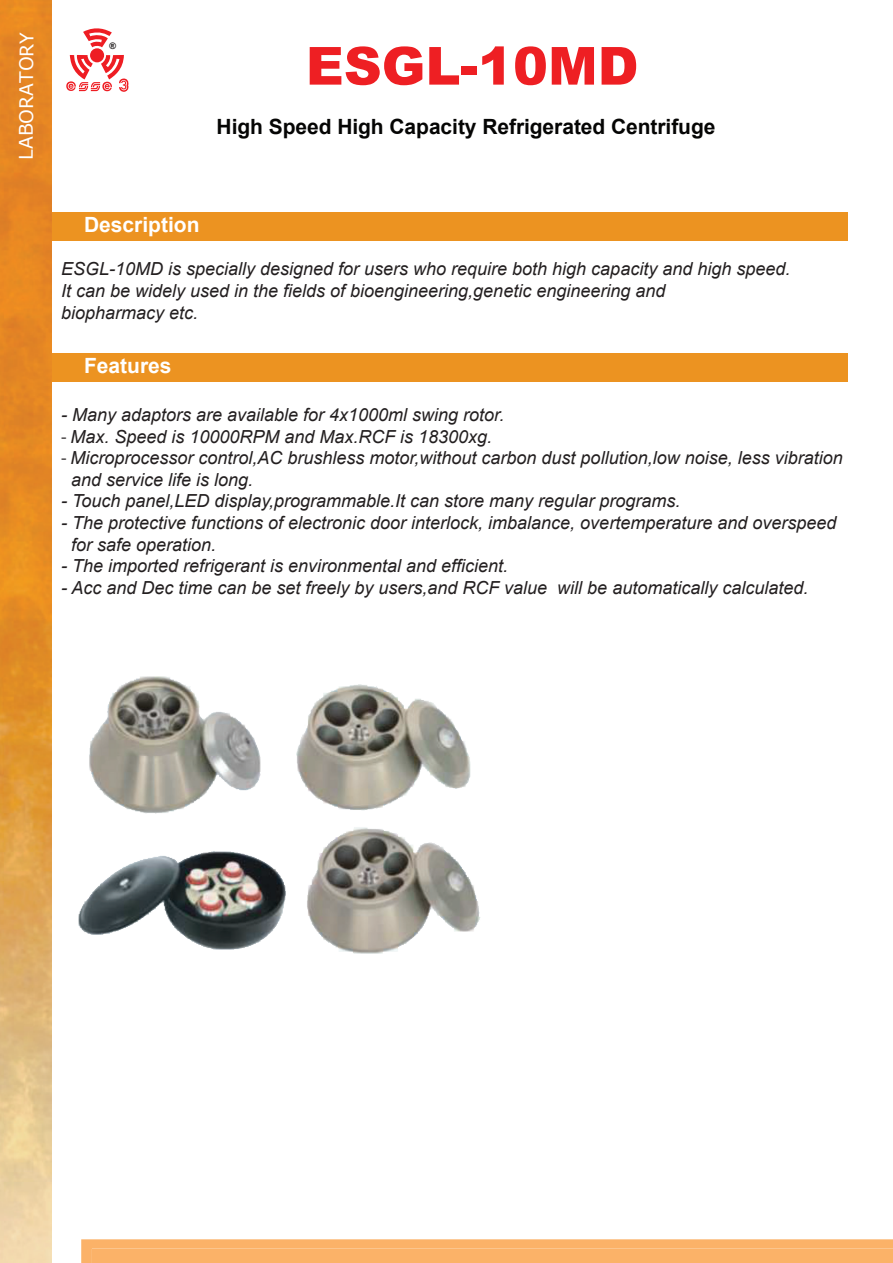
<style>
.page{position:relative;width:893px;height:1263px;background:#fff}
.page>*{position:absolute;margin:0;border:0;box-sizing:border-box;transform-origin:0 0}
.t1{font:900 52.5px "Arial";color:#ee1f23}
.t2{font:700 21px "Arial";letter-spacing:-.005em;color:#050504}
.t3{font:700 21px "Arial";color:#fff}
.t4{font:18.75px "Myriad Pro";color:#fff}
.t5{font:18.75px "Verdana";letter-spacing:-.01em;color:#fff}
.t6{font:italic 18px/21.6px "Arial";color:#231f20}
.t7{font:900 9px "Arial";color:#231f20}
.s1{font-family:"Myriad Pro";font-style:normal}
</style>
<div class="page">
<div style="left:0;top:213px;width:847px;height:28px;background:#ec9321"></div>
<div style="left:90px;top:48px;width:14px;height:14px;background:#ee1d23;border-radius:50%"></div>
<svg style="left:83px;top:28px;width:29px;height:19px"></svg>
<svg style="left:66px;top:55px;width:63px;height:37px"></svg>
<div style="left:0;top:354px;width:847px;height:28px;background:#ec9321"></div>
<img style="left:0;top:0;width:52px;height:1263px">
<svg style="left:81px;top:1239px;width:812px;height:24px;background:#fbb670"></svg>
<div style="left:92px;top:1249px;width:801px;height:14px;background:#fbb268"></div>
<img style="left:78px;top:676px;width:402px;height:278px">
<p class="t5" style="left:13px;top:160px;width:129px;rotate:-90deg">LABORATORY</p>
<p class="t4" style="left:14px;top:242px;width:183px;rotate:-90deg">OPHTALMOLOGY / ENT</p>
<p class="t7" style="left:109px;top:40px;width:9px">®</p>
<h1 class="t1" style="left:306px;top:28px;width:334px">ESGL-10MD</h1>
<p class="t2" style="left:217px;top:112px;width:500px">High Speed High Capacity Refrigerated Centrifuge</p>
<p class="t3" style="left:84px;top:210px;width:117px">Description</p>
<p class="t6" style="left:61px;top:259px;width:731px">ESGL-10MD is specially designed for users who require both high capacity and high speed.<br>It can be widely used in the fields of bioengineering,genetic engineering and<br>biopharmacy etc.</p>
<p class="t3" style="left:84px;top:351px;width:89px">Features</p>
<p class="t6" style="left:61px;top:404px;width:445px">- Many adaptors are available for 4x1000ml swing rotor.</p>
<p class="t6" style="left:61px;top:426px;width:433px"><span class="s1">-</span> Max. Speed is 10000RPM and Max.RCF is 18300xg.</p>
<p class="t6" style="left:71px;top:447px;width:773px;text-indent:-10px"><span class="s1">-</span> Microprocessor control,AC brushless motor,without carbon dust pollution,low noise, less vibration and service life is long.</p>
<p class="t6" style="left:61px;top:491px;width:621px">- Touch panel,LED display,programmable.It can store many regular programs.</p>
<p class="t6" style="left:71px;top:512px;width:767px;text-indent:-10px">- The protective functions of electronic door interlock, imbalance, overtemperature and overspeed for safe operation.</p>
<p class="t6" style="left:61px;top:555px;width:449px">- The imported refrigerant is environmental and efficient.</p>
<p class="t6" style="left:61px;top:577px;width:749px">- Acc and Dec time can be set freely by users,and RCF value will be automatically calculated.</p>
</div>
